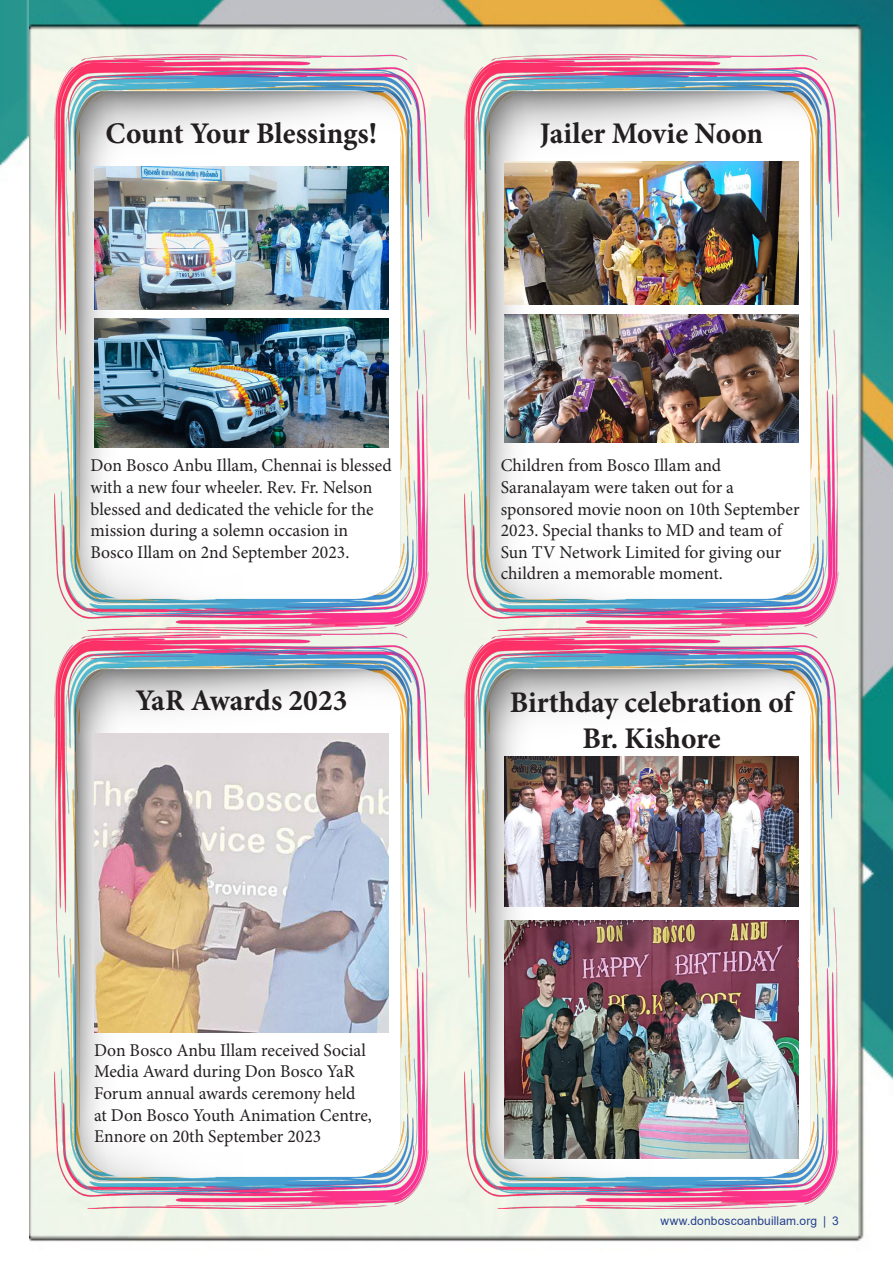
<style>
.page{position:relative;width:893px;height:1263px;background:#fff}
.page>*{position:absolute;margin:0;border:0;box-sizing:border-box;transform-origin:0 0}
.t1{font:700 30px/36px "Minion Pro";letter-spacing:-.005em;color:#231f20;text-align:center}
.t2{font:18px/21.6px "Minion Pro";color:#231f20}
.t3{font:12px "Arial";letter-spacing:.01em;color:#253f8e}
</style>
<div class="page">
<img style="left:28px;top:0;width:865px;height:1242px">
<img style="left:0;top:0;width:28px;height:167px">
<img style="left:54px;top:54px;width:375px;height:1155px">
<img style="left:464px;top:54px;width:375px;height:1155px">
<img style="left:94px;top:166px;width:295px;height:143px">
<img style="left:94px;top:733px;width:295px;height:300px">
<img style="left:94px;top:318px;width:295px;height:129px">
<img style="left:504px;top:757px;width:295px;height:149px">
<img style="left:504px;top:920px;width:295px;height:239px">
<img style="left:504px;top:162px;width:295px;height:143px">
<img style="left:504px;top:314px;width:295px;height:129px">
<p class="t1" style="left:106px;top:115px;width:273px">Count Your Blessings!</p>
<p class="t1" style="left:540px;top:115px;width:225px">Jailer Movie Noon</p>
<p class="t2" style="left:91px;top:455px;width:303px">Don Bosco Anbu Illam, Chennai is blessed with a new four wheeler. Rev. Fr. Nelson blessed and dedicated the vehicle for the mission during a solemn occasion in Bosco Illam on 2nd September 2023.</p>
<p class="t2" style="left:501px;top:455px;width:300px">Children from Bosco Illam and Saranalayam were taken out for a sponsored movie noon on 10th September 2023. Special thanks to MD and team of Sun TV Network Limited for giving our children a memorable moment.</p>
<p class="t1" style="left:135px;top:682px;width:213px">YaR Awards 2023</p>
<p class="t1" style="left:510px;top:684px;width:285px">Birthday celebration of<br>Br. Kishore</p>
<p class="t2" style="left:94px;top:1039px;width:279px">Don Bosco Anbu Illam received Social Media Award during Don Bosco YaR Forum annual awards ceremony held at Don Bosco Youth Animation Centre, Ennore on 20th September 2023</p>
<p class="t3" style="left:660px;top:1213px;width:180px">www.donboscoanbuillam.org | 3</p>
</div>
